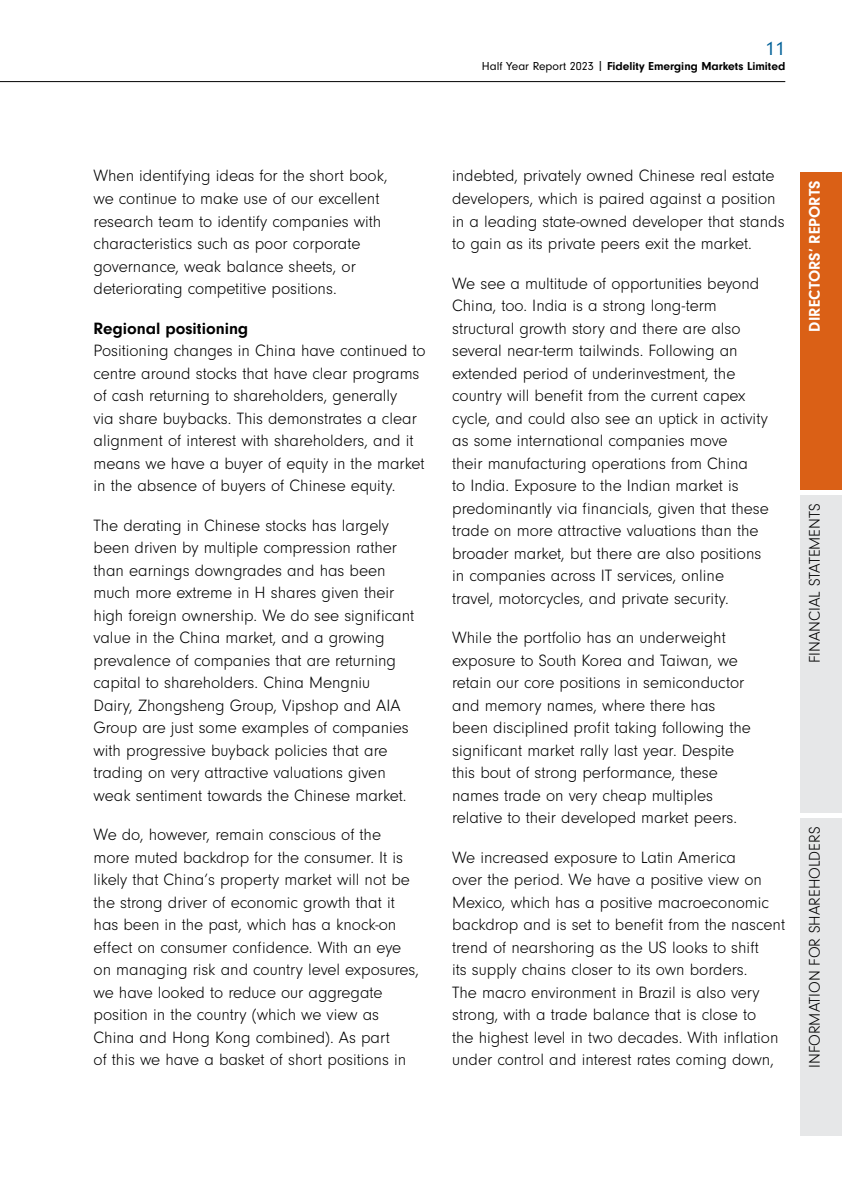
<style>
.page{position:relative;width:842px;height:1191px;background:#fff}
.page>*{position:absolute;margin:0;border:0;box-sizing:border-box;transform-origin:0 0}
.t1{font:20px "Neuzeit Gro";color:#006098}
.Main_text{font:300 17px/22.4px "Neuzeit Gro";color:#000}
.Bold_head{font:700 17px "Neuzeit Gro";color:#000}
.t2{font:300 16px "Neuzeit Gro";color:#000}
.t3{font:700 16px "Neuzeit Gro";color:#fff}
.t4{font:700 12px "Neuzeit Gro";color:#000}
.s1{font-weight:400}
</style>
<div class="page">
<hr style="left:0;top:81px;width:785px;height:1px;background:#000">
<div style="left:801px;top:172px;width:41px;height:317px;background:#da6016"></div>
<div style="left:801px;top:495px;width:41px;height:317px;background:#e6e7e8"></div>
<div style="left:801px;top:818px;width:41px;height:318px;background:#e6e7e8"></div>
<p class="t1" style="left:765px;top:37px;width:21px">11</p>
<p class="t4" style="left:482px;top:60px;width:305px"><span class="s1">Half Year Report 2023 |</span> Fidelity Emerging Markets Limited</p>
<p class="Main_text" style="left:94px;top:165px;width:296px">When identifying ideas for the short book, we continue to make use of our excellent research team to identify companies with characteristics such as poor corporate governance, weak balance sheets, or deteriorating competitive positions.</p>
<p class="Bold_head" style="left:94px;top:318px;width:156px">Regional positioning</p>
<p class="Main_text" style="left:94px;top:340px;width:334px">Positioning changes in China have continued to centre around stocks that have clear programs of cash returning to shareholders, generally<br>via share buybacks. This demonstrates a clear alignment of interest with shareholders, and it means we have a buyer of equity in the market in the absence of buyers of Chinese equity.</p>
<p class="Main_text" style="left:94px;top:514px;width:322px">The derating in Chinese stocks has largely been driven by multiple compression rather than earnings downgrades and has been much more extreme in H shares given their high foreign ownership. We do see significant value in the China market, and a growing prevalence of companies that are returning capital to shareholders. China Mengniu<br>Dairy, Zhongsheng Group, Vipshop and AIA Group are just some examples of companies with progressive buyback policies that are trading on very attractive valuations given weak sentiment towards the Chinese market.</p>
<p class="Main_text" style="left:94px;top:824px;width:327px">We do, however, remain conscious of the more muted backdrop for the consumer. It is likely that China’s property market will not be the strong driver of economic growth that it has been in the past, which has a knock-on effect on consumer confidence. With an eye on managing risk and country level exposures, we have looked to reduce our aggregate position in the country (which we view as China and Hong Kong combined). As part<br>of this we have a basket of short positions in</p>
<p class="Main_text" style="left:452px;top:165px;width:334px">indebted, privately owned Chinese real estate developers, which is paired against a position in a leading state-owned developer that stands to gain as its private peers exit the market.</p>
<p class="Main_text" style="left:452px;top:272px;width:318px">We see a multitude of opportunities beyond China, too. India is a strong long-term structural growth story and there are also several near-term tailwinds. Following an extended period of underinvestment, the country will benefit from the current capex cycle, and could also see an uptick in activity as some international companies move<br>their manufacturing operations from China<br>to India. Exposure to the Indian market is predominantly via financials, given that these trade on more attractive valuations than the broader market, but there are also positions in companies across IT services, online travel, motorcycles, and private security.</p>
<p class="Main_text" style="left:452px;top:627px;width:300px">While the portfolio has an underweight exposure to South Korea and Taiwan, we retain our core positions in semiconductor and memory names, where there has been disciplined profit taking following the significant market rally last year. Despite this bout of strong performance, these names trade on very cheap multiples relative to their developed market peers.</p>
<p class="Main_text" style="left:452px;top:846px;width:334px">We increased exposure to Latin America<br>over the period. We have a positive view on Mexico, which has a positive macroeconomic backdrop and is set to benefit from the nascent trend of nearshoring as the US looks to shift<br>its supply chains closer to its own borders.<br>The macro environment in Brazil is also very strong, with a trade balance that is close to<br>the highest level in two decades. With inflation under control and interest rates coming down,</p>
<p class="t3" style="left:805px;top:331px;width:153px;rotate:-90deg">DIRECTORS’ REPORTS</p>
<p class="t2" style="left:806px;top:663px;width:161px;rotate:-90deg">FINANCIAL STATEMENTS</p>
<p class="t2" style="left:806px;top:1067px;width:242px;rotate:-90deg">INFORMATION FOR SHAREHOLDERS</p>
</div>
